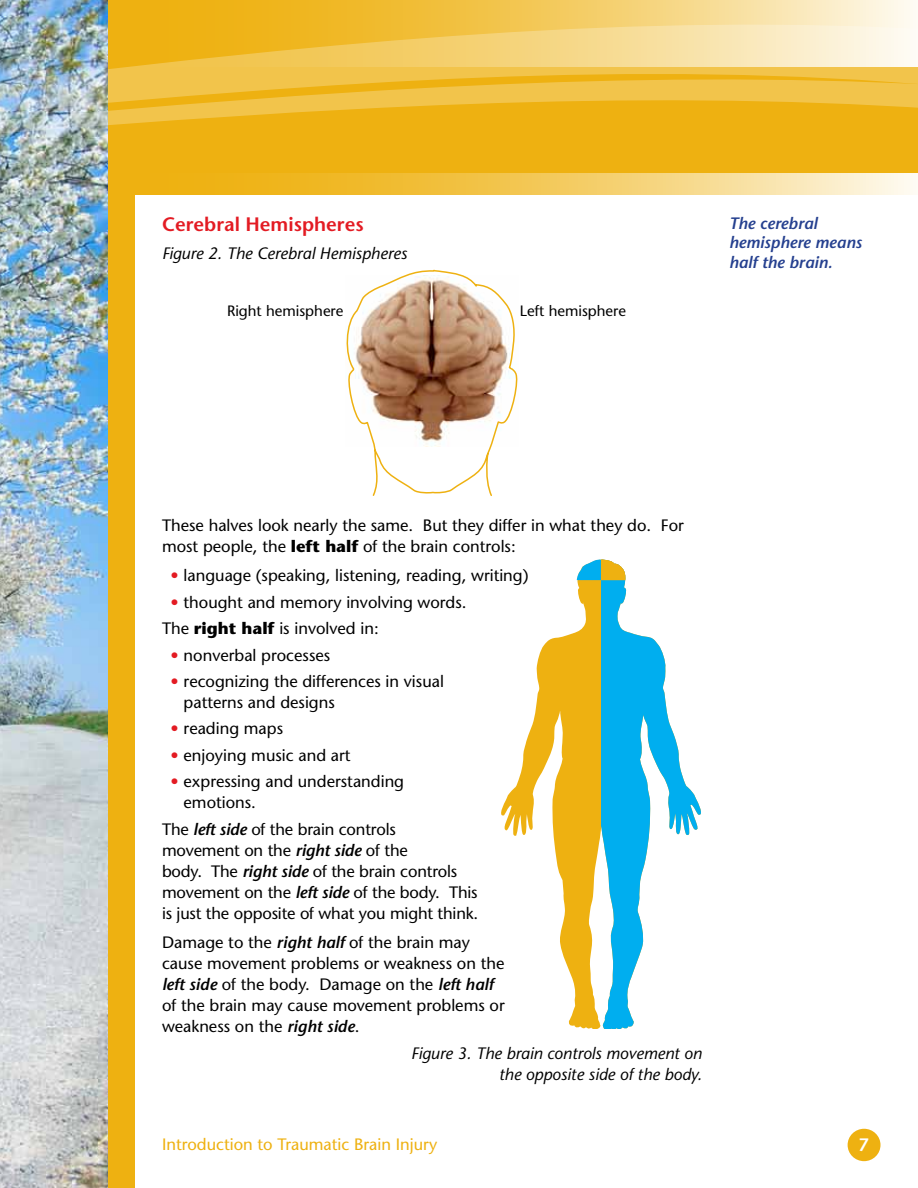
<style>
.page{position:relative;width:918px;height:1188px;background:#fff}
.page>*{position:absolute;margin:0;border:0;box-sizing:border-box;transform-origin:0 0}
.t1{font:600 19.5px "Stone Sans";color:#e31b23}
.t2{font:600 18px "Stone Sans";color:#fff}
.t3{font:16.5px/21px "Stone Sans";color:#000}
.t4{font:italic 16.5px/21px "Stone Sans";color:#000;text-align:right}
.t5{font:italic 600 16.5px/19.5px "Stone Sans";color:#25408f}
.t6{font:16.5px "Stone Sans";color:#eeb111}
.t7{font:15px "Stone Sans";color:#000}
.s1{font-weight:700}
.s2{color:#e31b23}
.s3{font-weight:600;font-style:italic}
</style>
<div class="page">
<div style="left:1px;top:0;width:917px;height:1188px;background:#eeb111"></div>
<div style="left:135px;top:175px;width:783px;height:1013px;background:#fff"></div>
<svg style="left:135px;top:173px;width:783px;height:21px;background:#f3cc63"></svg>
<div style="left:848px;top:1129px;width:33px;height:32px;background:#eeb111;border-radius:50%"></div>
<img style="left:0;top:141px;width:108px;height:1047px">
<svg style="left:0;top:0;width:918px;height:50px"></svg>
<svg style="left:0;top:50px;width:918px;height:91px"></svg>
<svg style="left:501px;top:579px;width:100px;height:450px"></svg>
<svg style="left:559px;top:612px;width:42px;height:103px;background:#f0bb2f"></svg>
<svg style="left:601px;top:580px;width:100px;height:449px"></svg>
<svg style="left:577px;top:560px;width:49px;height:20px"></svg>
<svg style="left:346px;top:269px;width:172px;height:227px"></svg>
<p class="t1" style="left:162px;top:212px;width:203px">Cerebral Hemispheres</p>
<p class="t4" style="left:162px;top:243px;width:247px">Figure 2. The Cerebral Hemispheres</p>
<p class="t7" style="left:227px;top:301px;width:118px">Right hemisphere</p>
<p class="t7" style="left:520px;top:301px;width:108px">Left hemisphere</p>
<p class="t5" style="left:729px;top:213px;width:134px">The cerebral hemisphere means half the brain.</p>
<p class="t3" style="left:162px;top:515px;width:523px">These halves look nearly the same. But they differ in what they do. For most people, the <span class="s1">left half</span> of the brain controls:</p>
<p class="t3" style="left:171px;top:565px;width:359px"><span class="s2">•</span> language (speaking, listening, reading, writing)</p>
<p class="t3" style="left:162px;top:589px;width:306px;line-height:26.4px;text-indent:9px"><span class="s2">•</span> thought and memory involving words.<br>The <span class="s1">right half</span> is involved in:</p>
<p class="t3" style="left:171px;top:644px;width:161px"><span class="s2">•</span> nonverbal processes</p>
<p class="t3" style="left:184px;top:671px;width:262px;text-indent:-13px"><span class="s2">•</span> recognizing the differences in visual patterns and designs</p>
<p class="t3" style="left:171px;top:718px;width:114px"><span class="s2">•</span> reading maps</p>
<p class="t3" style="left:171px;top:745px;width:181px"><span class="s2">•</span> enjoying music and art</p>
<p class="t3" style="left:184px;top:771px;width:222px;text-indent:-13px"><span class="s2">•</span> expressing and understanding emotions.</p>
<p class="t3" style="left:162px;top:818px;width:318px">The <span class="s3">left side</span> of the brain controls<br>movement on the <span class="s3">right side</span> of the<br>body. The <span class="s3">right side</span> of the brain controls movement on the <span class="s3">left side</span> of the body. This is just the opposite of what you might think.</p>
<p class="t3" style="left:162px;top:932px;width:344px">Damage to the <span class="s3">right half</span> of the brain may cause movement problems or weakness on the <span class="s3">left side</span> of the body. Damage on the <span class="s3">left half </span>of the brain may cause movement problems or weakness on the <span class="s3">right side</span>.</p>
<p class="t4" style="left:411px;top:1042px;width:292px">Figure 3. The brain controls movement on the opposite side of the body.</p>
<p class="t6" style="left:162px;top:1135px;width:277px">Introduction to Traumatic Brain Injury</p>
<p class="t2" style="left:859px;top:1134px;width:12px">7</p>
</div>
